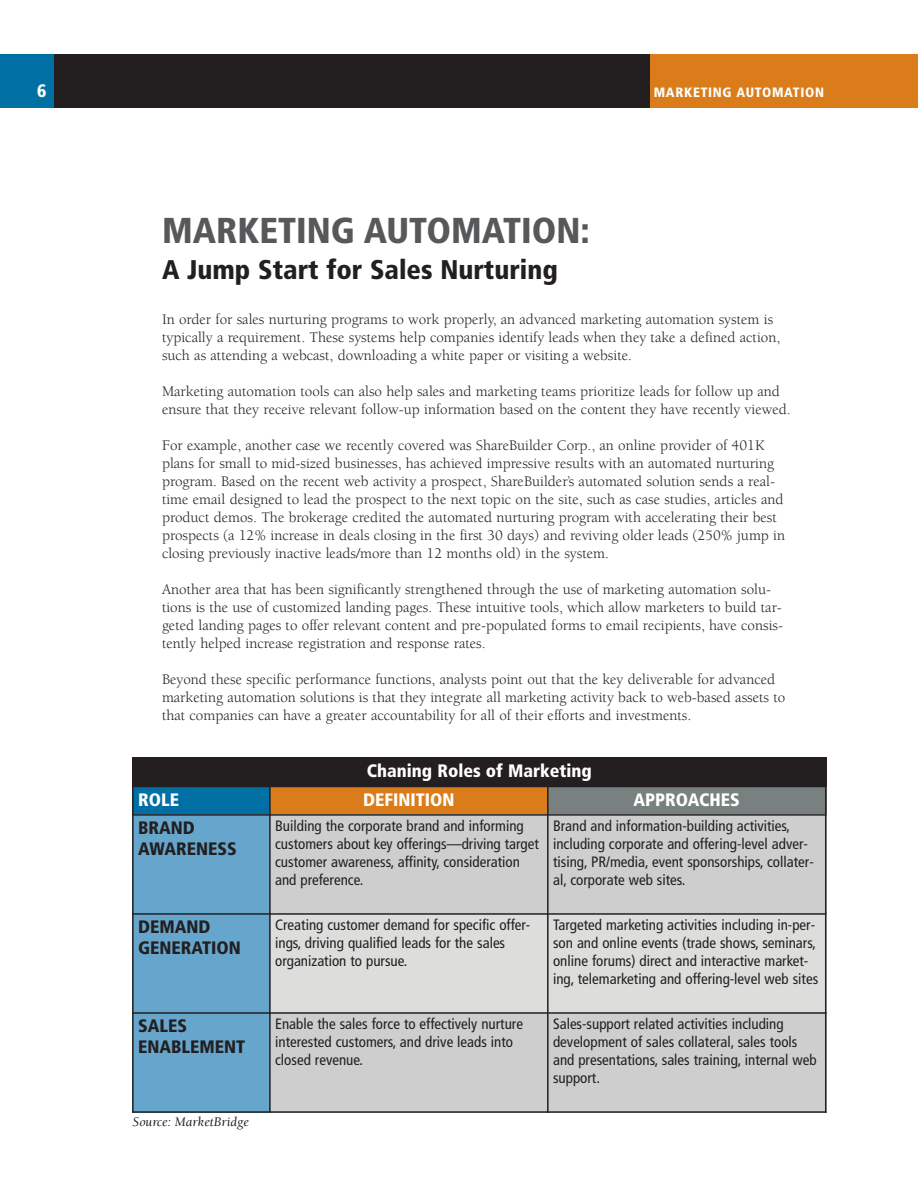
<style>
.page{position:relative;width:918px;height:1188px;background:#fff}
.page>*{position:absolute;margin:0;border:0;box-sizing:border-box;transform-origin:0 0}
.t1{font:900 condensed 36px "Frutiger";color:#57585a}
.t2{font:900 condensed 27px "Frutiger";color:#231f20}
.t3{font:900 condensed 18px "Frutiger";color:#fff}
.t4{font:900 condensed 18px/21.6px "Frutiger";color:#231f20}
.t5{font:15px/18px "Berkeley";color:#231f20}
.t6{font:condensed 15px/18px "Frutiger";color:#231f20}
.t7{font:900 condensed 13.5px "Frutiger";letter-spacing:.05em;color:#fff}
.t8{font:italic 13.5px "Berkeley";color:#231f20}
</style>
<div class="page">
<div style="left:43px;top:54px;width:609px;height:54px;background:#231f20"></div>
<div style="left:650px;top:54px;width:268px;height:54px;background:#da7c19"></div>
<div style="left:132px;top:786px;width:138px;height:29px;background:#0070a4"></div>
<div style="left:270px;top:786px;width:278px;height:29px;background:#da7c19"></div>
<div style="left:548px;top:786px;width:278px;height:29px;background:#788180"></div>
<div style="left:132px;top:815px;width:138px;height:99px;background:#66a6cc"></div>
<div style="left:270px;top:815px;width:278px;height:99px;background:#cecece"></div>
<div style="left:548px;top:815px;width:278px;height:99px;background:#cecece"></div>
<div style="left:132px;top:914px;width:138px;height:99px;background:#66a6cc"></div>
<div style="left:270px;top:914px;width:278px;height:99px;background:#dddddc"></div>
<div style="left:548px;top:914px;width:278px;height:99px;background:#dddddc"></div>
<div style="left:132px;top:1013px;width:138px;height:100px;background:#66a6cc"></div>
<div style="left:270px;top:1013px;width:278px;height:100px;background:#cecece"></div>
<div style="left:548px;top:1013px;width:278px;height:100px;background:#cecece"></div>
<hr style="left:132px;top:786px;width:2px;height:327px;background:#231f20">
<hr style="left:269px;top:786px;width:2px;height:327px;background:#231f20">
<hr style="left:547px;top:786px;width:2px;height:327px;background:#231f20">
<hr style="left:825px;top:786px;width:1px;height:327px;background:#231f20">
<hr style="left:132px;top:786px;width:694px;height:1px;background:#231f20">
<hr style="left:132px;top:814px;width:694px;height:2px;background:#231f20">
<hr style="left:132px;top:913px;width:694px;height:2px;background:#231f20">
<hr style="left:132px;top:1012px;width:694px;height:2px;background:#231f20">
<hr style="left:132px;top:1111px;width:694px;height:2px;background:#231f20">
<div style="left:132px;top:758px;width:694px;height:28px;background:#231f20"></div>
<div style="left:0;top:54px;width:54px;height:54px;background:#0070a4"></div>
<p class="t3" style="left:37px;top:80px;width:11px">6</p>
<p class="t7" style="left:654px;top:84px;width:172px">MARKETING AUTOMATION</p>
<h1 class="t1" style="left:162px;top:209px;width:429px">MARKETING AUTOMATION:</h1>
<h2 class="t2" style="left:162px;top:254px;width:397px">A Jump Start for Sales Nurturing</h2>
<p class="t5" style="left:162px;top:311px;width:620px">In order for sales nurturing programs to work properly, an advanced marketing automation system is typically a requirement. These systems help companies identify leads when they take a defined action, such as attending a webcast, downloading a white paper or visiting a website.</p>
<p class="t5" style="left:162px;top:383px;width:630px">Marketing automation tools can also help sales and marketing teams prioritize leads for follow up and ensure that they receive relevant follow-up information based on the content they have recently viewed.</p>
<p class="t5" style="left:162px;top:437px;width:625px">For example, another case we recently covered was ShareBuilder Corp., an online provider of 401K plans for small to mid-sized businesses, has achieved impressive results with an automated nurturing program. Based on the recent web activity a prospect, ShareBuilder’s automated solution sends a real&shy;time email designed to lead the prospect to the next topic on the site, such as case studies, articles and product demos. The brokerage credited the automated nurturing program with accelerating their best prospects (a 12% increase in deals closing in the first 30 days) and reviving older leads (250% jump in closing previously inactive leads/more than 12 months old) in the system.</p>
<p class="t5" style="left:162px;top:581px;width:623px">Another area that has been significantly strengthened through the use of marketing automation solu&shy;tions is the use of customized landing pages. These intuitive tools, which allow marketers to build tar&shy;geted landing pages to offer relevant content and pre-populated forms to email recipients, have consis&shy;tently helped increase registration and response rates.</p>
<p class="t5" style="left:162px;top:671px;width:625px">Beyond these specific performance functions, analysts point out that the key deliverable for advanced marketing automation solutions is that they integrate all marketing activity back to web-based assets to that companies can have a greater accountability for all of their efforts and investments.</p>
<p class="t3" style="left:367px;top:759px;width:226px">Chaning Roles of Marketing</p>
<p class="t3" style="left:138px;top:788px;width:43px">ROLE</p>
<p class="t3" style="left:363px;top:788px;width:93px">DEFINITION</p>
<p class="t3" style="left:634px;top:788px;width:108px">APPROACHES</p>
<p class="t4" style="left:138px;top:817px;width:100px">BRAND<br>AWARENESS</p>
<p class="t6" style="left:275px;top:817px;width:265px">Building the corporate brand and informing customers about key offerings—driving target customer awareness, affinity, consideration and preference.</p>
<p class="t6" style="left:553px;top:817px;width:262px">Brand and information-building activities, including corporate and offering-level adver&shy;tising, PR/media, event sponsorships, collater&shy;al, corporate web sites.</p>
<p class="t4" style="left:138px;top:916px;width:104px">DEMAND<br>GENERATION</p>
<p class="t6" style="left:275px;top:916px;width:257px">Creating customer demand for specific offer&shy;ings, driving qualified leads for the sales organization to pursue.</p>
<p class="t6" style="left:553px;top:916px;width:267px">Targeted marketing activities including in-per&shy;son and online events (trade shows, seminars, online forums) direct and interactive market&shy;ing, telemarketing and offering-level web sites</p>
<p class="t4" style="left:138px;top:1015px;width:109px">SALES<br>ENABLEMENT</p>
<p class="t6" style="left:275px;top:1015px;width:249px">Enable the sales force to effectively nurture interested customers, and drive leads into closed revenue.</p>
<p class="t6" style="left:553px;top:1015px;width:265px">Sales-support related activities including development of sales collateral, sales tools and presentations, sales training, internal web support.</p>
<p class="t8" style="left:133px;top:1115px;width:118px">Source: MarketBridge</p>
</div>
